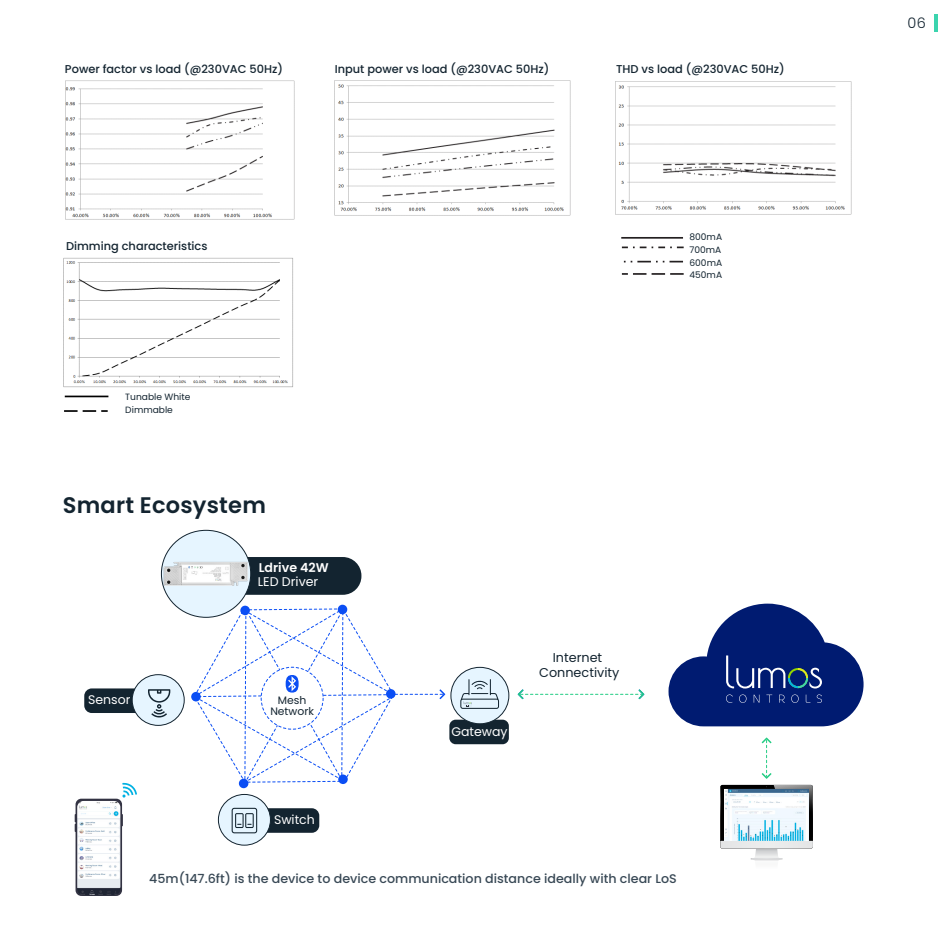
<style>
.page{position:relative;width:938px;height:938px;background:#fff}
.page>*{position:absolute;margin:0;border:0;box-sizing:border-box;transform-origin:0 0}
.t1{font:600 22.5px "Poppins";letter-spacing:.01em;color:#132430}
.t2{font:300 14.5px "Poppins";color:#132430}
.t3{font:12.75px/15px "Poppins";color:#132430;text-align:center}
.t4{font:12.62px "Poppins";color:#fff}
.t5{font:600 12.62px "Poppins";color:#fff}
.t6{font:500 12.5px "Poppins";color:#394956}
.t7{font:12.5px "Poppins";color:#fff}
.t8{font:500 11.38px "Poppins";color:#132430}
.t9{font:10.75px/10.8px "Poppins";color:#132430;text-align:center}
.t10{font:9.12px/12.6px "Poppins";color:#132430;text-align:justify}
</style>
<div class="page">
<hr style="left:934px;top:14px;width:3px;height:17px;background:#3bd4ae">
<div style="left:449px;top:719px;width:60px;height:25px;background:#132430;border-radius:6px"></div>
<div style="left:220px;top:557px;width:141px;height:37px;background:#132430;border-radius:19px"></div>
<div style="left:161px;top:530px;width:90px;height:87px;background:#e6f5ff;border-radius:50%"></div>
<svg style="left:75px;top:782px;width:62px;height:113px"></svg>
<svg style="left:668px;top:603px;width:195px;height:123px"></svg>
<div style="left:451px;top:667px;width:58px;height:56px;background:#e6f5ff;border-radius:50%"></div>
<div style="left:450px;top:667px;width:59px;height:57px;border:1px solid #132430;border-radius:50%"></div>
<svg style="left:460px;top:679px;width:39px;height:30px"></svg>
<svg style="left:240px;top:605px;width:10px;height:10px"></svg>
<svg style="left:337px;top:604px;width:10px;height:10px"></svg>
<div style="left:239px;top:778px;width:9px;height:10px;background:#0b4ef4;border-radius:50%"></div>
<div style="left:84px;top:688px;width:76px;height:25px;background:#132430;border-radius:7px"></div>
<div style="left:132px;top:674px;width:52px;height:51px;background:#e6f5ff;border-radius:50%"></div>
<div style="left:132px;top:674px;width:52px;height:51px;border:1px solid #132430;border-radius:50%"></div>
<div style="left:235px;top:808px;width:84px;height:24px;background:#132430;border-radius:7px"></div>
<div style="left:218px;top:794px;width:52px;height:51px;background:#e6f5ff;border-radius:50%"></div>
<div style="left:218px;top:794px;width:53px;height:51px;border:1px solid #132430;border-radius:50%"></div>
<svg style="left:232px;top:807px;width:25px;height:26px"></svg>
<svg style="left:148px;top:689px;width:22px;height:29px"></svg>
<svg style="left:517px;top:689px;width:127px;height:10px"></svg>
<svg style="left:761px;top:737px;width:10px;height:41px"></svg>
<svg style="left:720px;top:784px;width:92px;height:77px"></svg>
<img style="left:724px;top:789px;width:84px;height:51px">
<svg style="left:193px;top:608px;width:252px;height:175px"></svg>
<hr style="left:621px;top:237px;width:62px;height:2px;background:#231f20">
<svg style="left:622px;top:246px;width:61px;height:2px"></svg>
<svg style="left:623px;top:261px;width:60px;height:1px"></svg>
<svg style="left:622px;top:273px;width:61px;height:2px"></svg>
<img style="left:65px;top:80px;width:229px;height:140px">
<img style="left:334px;top:81px;width:236px;height:135px">
<img style="left:615px;top:81px;width:236px;height:133px">
<img style="left:63px;top:258px;width:230px;height:129px">
<hr style="left:65px;top:395px;width:43px;height:2px;background:#000">
<svg style="left:64px;top:410px;width:44px;height:2px"></svg>
<img style="left:161px;top:559px;width:88px;height:28px">
<p class="t8" style="left:65px;top:62px;width:220px">Power factor vs load (@230VAC 50Hz)</p>
<p class="t8" style="left:335px;top:63px;width:216px">Input power vs load (@230VAC 50Hz)</p>
<p class="t8" style="left:616px;top:63px;width:170px">THD vs load (@230VAC 50Hz)</p>
<p class="t8" style="left:66px;top:239px;width:143px">Dimming characteristics</p>
<p class="t10" style="left:689px;top:231px;width:34px">800mA 700mA 600mA 450mA</p>
<p class="t10" style="left:125px;top:390px;width:67px;line-height:13.2px">Tunable White<br>Dimmable</p>
<h1 class="t1" style="left:63px;top:492px;width:205px">Smart Ecosystem</h1>
<p class="t5" style="left:259px;top:560px;width:71px">Ldrive 42W</p>
<p class="t4" style="left:258px;top:574px;width:62px">LED Driver</p>
<p class="t7" style="left:88px;top:692px;width:44px">Sensor</p>
<p class="t9" style="left:270px;top:695px;width:45px">Mesh<br>Network</p>
<p class="t7" style="left:274px;top:812px;width:42px">Switch</p>
<p class="t7" style="left:451px;top:724px;width:58px">Gateway</p>
<p class="t3" style="left:539px;top:649px;width:82px">Internet<br>Connectivity</p>
<p class="t6" style="left:149px;top:871px;width:529px">45m(147.6ft) is the device to device communication distance ideally with clear LoS</p>
<p class="t2" style="left:907px;top:14px;width:20px">06</p>
</div>
